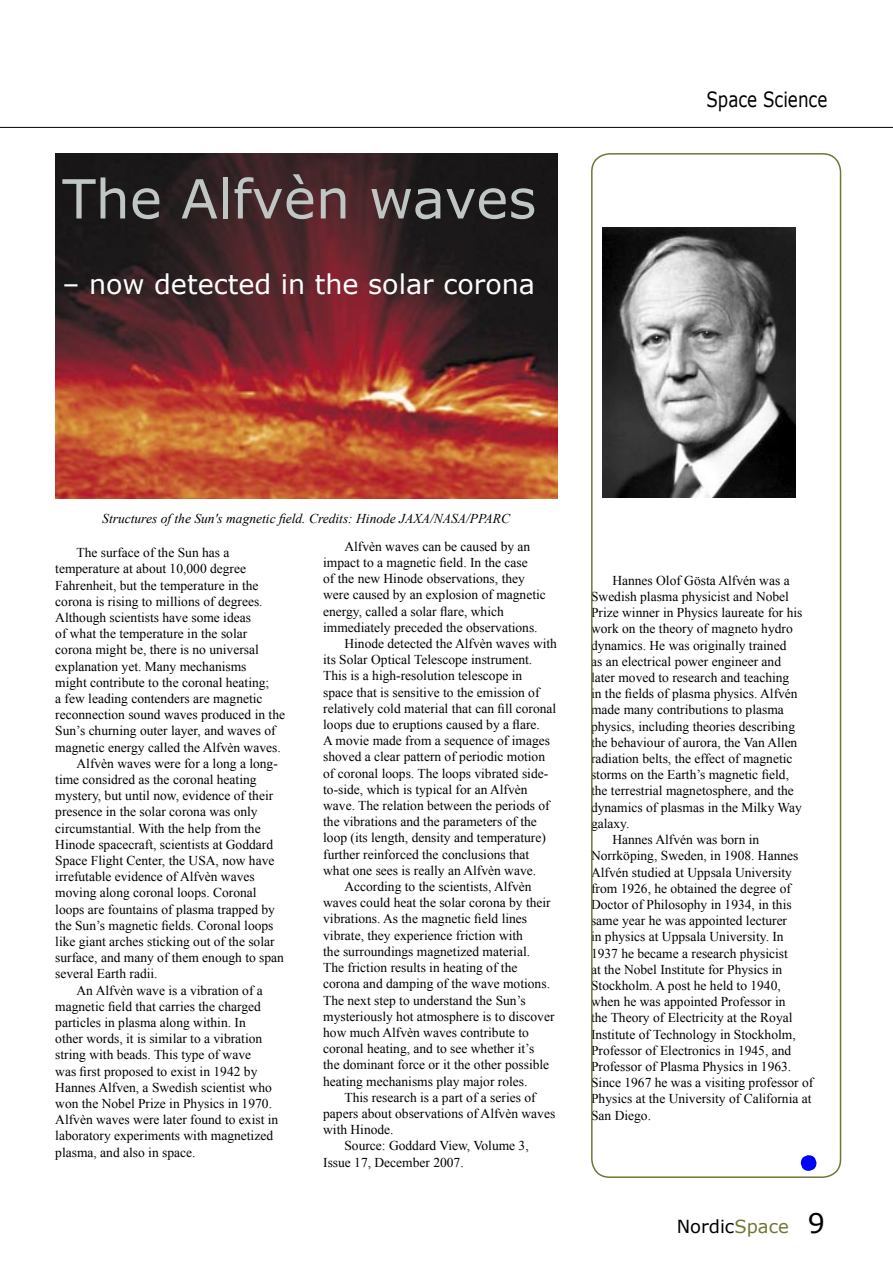
<style>
.page{position:relative;width:893px;height:1263px;background:#fff}
.page>*{position:absolute;margin:0;border:0;box-sizing:border-box;transform-origin:0 0}
.Heading{font:54px "Verdana";color:#bfc6c3}
.Heading_1{font:27px "Verdana";color:#fff}
.Head{font:21px "Verdana";color:#000;scale:.8 1}
.t1{font:18px "Verdana";color:#000}
.Body_Text{font:13.5px/16.2px "Times New Roman";color:#000}
.Picture_text{font:italic 13.5px "Times New Roman";color:#000}
.s1{color:#717638}
.s2{font-size:27px}
</style>
<div class="page">
<hr style="left:0;top:127px;width:893px;height:1px;background:#000">
<img style="left:56px;top:153px;width:501px;height:346px">
<svg style="left:591px;top:153px;width:251px;height:1024px"></svg>
<p class="Heading" style="left:62px;top:164px;width:476px">The Alfvèn waves</p>
<p class="Heading_1" style="left:62px;top:267px;width:474px">– now detected in the solar corona</p>
<p class="Head" style="left:706px;top:86px;width:153px">Space Science</p>
<p class="Picture_text" style="left:102px;top:509px;width:409px">Structures of the Sun's magnetic field. Credits: Hinode JAXA/NASA/PPARC</p>
<p class="Body_Text" style="left:55px;top:544px;width:231px;text-indent:21px">The surface of the Sun has a temperature at about 10,000 degree Fahrenheit, but the temperature in the corona is rising to millions of degrees.<br>Although scientists have some ideas<br>of what the temperature in the solar corona might be, there is no universal explanation yet. Many mechanisms<br>might contribute to the coronal heating;<br>a few leading contenders are magnetic reconnection sound waves produced in the Sun’s churning outer layer, and waves of magnetic energy called the Alfvèn waves.</p>
<p class="Body_Text" style="left:55px;top:755px;width:230px;text-indent:21px">Alfvèn waves were for a long a long&shy;time considred as the coronal heating mystery, but until now, evidence of their presence in the solar corona was only circumstantial. With the help from the Hinode spacecraft, scientists at Goddard Space Flight Center, the USA, now have irrefutable evidence of Alfvèn waves moving along coronal loops. Coronal loops are fountains of plasma trapped by the Sun’s magnetic fields. Coronal loops like giant arches sticking out of the solar surface, and many of them enough to span several Earth radii.</p>
<p class="Body_Text" style="left:55px;top:982px;width:225px;text-indent:21px">An Alfvèn wave is a vibration of a magnetic field that carries the charged particles in plasma along within. In<br>other words, it is similar to a vibration string with beads. This type of wave<br>was first proposed to exist in 1942 by Hannes Alfven, a Swedish scientist who won the Nobel Prize in Physics in 1970.<br>Alfvèn waves were later found to exist in laboratory experiments with magnetized plasma, and also in space.</p>
<p class="Body_Text" style="left:323px;top:538px;width:224px;text-indent:21px">Alfvèn waves can be caused by an impact to a magnetic field. In the case<br>of the new Hinode observations, they were caused by an explosion of magnetic energy, called a solar flare, which immediately preceded the observations.</p>
<p class="Body_Text" style="left:323px;top:635px;width:235px;text-indent:21px">Hinode detected the Alfvèn waves with its Solar Optical Telescope instrument.<br>This is a high-resolution telescope in<br>space that is sensitive to the emission of relatively cold material that can fill coronal loops due to eruptions caused by a flare.<br>A movie made from a sequence of images shoved a clear pattern of periodic motion of coronal loops. The loops vibrated side&shy;to-side, which is typical for an Alfvèn wave. The relation between the periods of the vibrations and the parameters of the loop (its length, density and temperature) further reinforced the conclusions that what one sees is really an Alfvèn wave.</p>
<p class="Body_Text" style="left:323px;top:878px;width:233px;text-indent:21px">According to the scientists, Alfvèn waves could heat the solar corona by their vibrations. As the magnetic field lines vibrate, they experience friction with<br>the surroundings magnetized material.<br>The friction results in heating of the corona and damping of the wave motions.<br>The next step to understand the Sun’s mysteriously hot atmosphere is to discover how much Alfvèn waves contribute to coronal heating, and to see whether it’s<br>the dominant force or it the other possible heating mechanisms play major roles.</p>
<p class="Body_Text" style="left:323px;top:1089px;width:234px;text-indent:21px">This research is a part of a series of papers about observations of Alfvèn waves with Hinode.</p>
<p class="Body_Text" style="left:323px;top:1137px;width:207px;text-indent:21px">Source: Goddard View, Volume 3,<br>Issue 17, December 2007.</p>
<p class="Body_Text" style="left:591px;top:572px;width:213px;text-indent:21px">Hannes Olof Gösta Alfvén was a Swedish plasma physicist and Nobel Prize winner in Physics laureate for his work on the theory of magneto hydro dynamics. He was originally trained<br>as an electrical power engineer and later moved to research and teaching in the fields of plasma physics. Alfvén made many contributions to plasma physics, including theories describing the behaviour of aurora, the Van Allen radiation belts, the effect of magnetic storms on the Earth’s magnetic field, the terrestrial magnetosphere, and the dynamics of plasmas in the Milky Way galaxy.</p>
<p class="Body_Text" style="left:591px;top:831px;width:224px;text-indent:21px">Hannes Alfvén was born in Norrköping, Sweden, in 1908. Hannes Alfvén studied at Uppsala University from 1926, he obtained the degree of Doctor of Philosophy in 1934, in this same year he was appointed lecturer<br>in physics at Uppsala University. In 1937 he became a research physicist<br>at the Nobel Institute for Physics in Stockholm. A post he held to 1940, when he was appointed Professor in<br>the Theory of Electricity at the Royal Institute of Technology in Stockholm, Professor of Electronics in 1945, and Professor of Plasma Physics in 1963.<br>Since 1967 he was a visiting professor of Physics at the University of California at San Diego.</p>
<p class="t1" style="left:677px;top:1214px;width:150px">Nordic<span class="s1">Space</span> <span class="s2">9</span></p>
</div>
